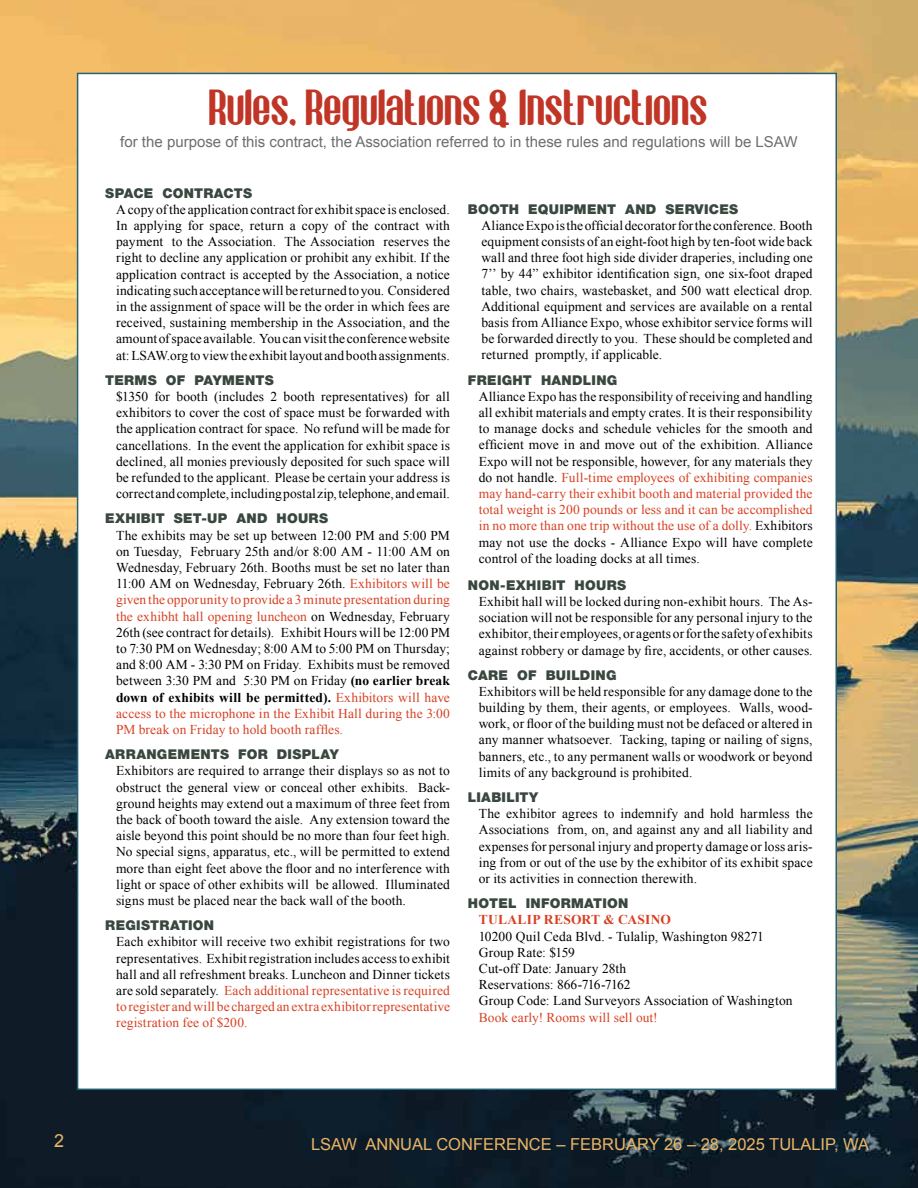
<style>
.page{position:relative;width:918px;height:1188px;background:#fff}
.page>*{position:absolute;margin:0;border:0;box-sizing:border-box;transform-origin:0 0}
.t1{font:42px "V Evastagurly Display";color:#c13527}
.t2{font:18px "Arial";color:#e9b567}
.t3{font:16.5px "Arial";color:#e9b567}
.t4{font:15px "Arial";color:#6d6e71}
.t5{font:13.5px/16.2px "Times New Roman";letter-spacing:.01em;color:#000;text-align:justify}
.t6{font:900 13.5px "Helvetica Neue LT Pro";letter-spacing:.02em;color:#39473f}
.t7{font:13.5px "Times New Roman";letter-spacing:.005em;color:#d64123}
.t8{font:700 13.5px "Times New Roman";letter-spacing:.015em;color:#d64123}
.s1{color:#d64123}
.s2{font-weight:700}
</style>
<div class="page">
<img style="left:0;top:0;width:918px;height:1188px">
<div style="left:77px;top:73px;width:760px;height:1017px;background:#fff;border:2px solid #256174"></div>
<h1 class="t1" style="left:209px;top:90px;width:501px">Rules, Regulations &amp; Instructions</h1>
<p class="t4" style="left:120px;top:132px;width:679px">for the purpose of this contract, the Association referred to in these rules and regulations will be LSAW</p>
<p class="t6" style="left:105px;top:185px;width:148px">SPACE CONTRACTS</p>
<p class="t5" style="left:116px;top:201px;width:335px">A copy of the application contract for exhibit space is enclosed.<br>In applying for space, return a copy of the contract with payment to the Association. The Association reserves the right to decline any application or prohibit any exhibit. If the application contract is accepted by the Association, a notice indicating such acceptance will be returned to you. Considered in the assignment of space will be the order in which fees are received, sustaining membership in the Association, and the amount of space available. You can visit the conference website at: LSAW.org to view the exhibit layout and booth assignments.</p>
<p class="t6" style="left:105px;top:372px;width:170px">TERMS OF PAYMENTS</p>
<p class="t5" style="left:116px;top:388px;width:335px">$1350 for booth (includes 2 booth representatives) for all exhibitors to cover the cost of space must be forwarded with the application contract for space. No refund will be made for cancellations. In the event the application for exhibit space is declined, all monies previously deposited for such space will be refunded to the applicant. Please be certain your address is correct and complete, including postal zip, telephone, and email.</p>
<p class="t6" style="left:105px;top:511px;width:224px">EXHIBIT SET-UP AND HOURS</p>
<p class="t5" style="left:116px;top:527px;width:335px">The exhibits may be set up between 12:00 PM and 5:00 PM on Tuesday, February 25th and/or 8:00 AM - 11:00 AM on Wednesday, February 26th. Booths must be set no later than 11:00 AM on Wednesday, February 26th. <span class="s1">Exhibitors will be given the opporunity to provide a 3 minute presentation during the exhibht hall opening luncheon</span> on Wednesday, February 26th (see contract for details). Exhibit Hours will be 12:00 PM to 7:30 PM on Wednesday; 8:00 AM to 5:00 PM on Thursday; and 8:00 AM - 3:30 PM on Friday. Exhibits must be removed between 3:30 PM and 5:30 PM on Friday <span class="s2">(no earlier break down of exhibits will be permitted).</span> <span class="s1">Exhibitors will have access to the microphone in the Exhibit Hall during the 3:00<br>PM break on Friday to hold booth raffles.</span></p>
<p class="t6" style="left:105px;top:746px;width:235px">ARRANGEMENTS FOR DISPLAY</p>
<p class="t5" style="left:116px;top:763px;width:335px">Exhibitors are required to arrange their displays so as not to obstruct the general view or conceal other exhibits. Back&shy;ground heights may extend out a maximum of three feet from the back of booth toward the aisle. Any extension toward the aisle beyond this point should be no more than four feet high.<br>No special signs, apparatus, etc., will be permitted to extend more than eight feet above the floor and no interference with light or space of other exhibits will be allowed. Illuminated signs must be placed near the back wall of the booth.</p>
<p class="t6" style="left:105px;top:917px;width:110px">REGISTRATION</p>
<p class="t5" style="left:116px;top:934px;width:335px">Each exhibitor will receive two exhibit registrations for two representatives. Exhibit registration includes access to exhibit hall and all refreshment breaks. Luncheon and Dinner tickets are sold separately. <span class="s1">Each additional representative is required to register and will be charged an extra exhibitor representative registration fee of $200.</span></p>
<p class="t6" style="left:468px;top:201px;width:272px">BOOTH EQUIPMENT AND SERVICES</p>
<p class="t5" style="left:481px;top:217px;width:333px">Aliance Expo is the official decorator for the conference. Booth equipment consists of an eight-foot high by ten-foot wide back wall and three foot high side divider draperies, including one 7’’ by 44” exhibitor identification sign, one six-foot draped table, two chairs, wastebasket, and 500 watt electical drop.<br>Additional equipment and services are available on a rental basis from Alliance Expo, whose exhibitor service forms will be forwarded directly to you. These should be completed and returned promptly, if applicable.</p>
<p class="t6" style="left:468px;top:372px;width:151px">FREIGHT HANDLING</p>
<p class="t5" style="left:479px;top:388px;width:335px">Alliance Expo has the responsibility of receiving and handling all exhibit materials and empty crates. It is their responsibility to manage docks and schedule vehicles for the smooth and efficient move in and move out of the exhibition. Alliance Expo will not be responsible, however, for any materials they do not handle. <span class="s1">Full-time employees of exhibiting companies may hand-carry their exhibit booth and material provided the total weight is 200 pounds or less and it can be accomplished in no more than one trip without the use of a dolly.</span> Exhibitors may not use the docks - Alliance Expo will have complete control of the loading docks at all times.</p>
<p class="t6" style="left:468px;top:577px;width:160px">NON-EXHIBIT HOURS</p>
<p class="t5" style="left:479px;top:593px;width:335px">Exhibit hall will be locked during non-exhibit hours. The As&shy;sociation will not be responsible for any personal injury to the exhibitor, their employees, or agents or for the safety of exhibits against robbery or damage by fire, accidents, or other causes.</p>
<p class="t6" style="left:468px;top:667px;width:150px">CARE OF BUILDING</p>
<p class="t5" style="left:479px;top:683px;width:335px">Exhibitors will be held responsible for any damage done to the building by them, their agents, or employees. Walls, wood&shy;work, or floor of the building must not be defaced or altered in any manner whatsoever. Tacking, taping or nailing of signs, banners, etc., to any permanent walls or woodwork or beyond limits of any background is prohibited.</p>
<p class="t6" style="left:468px;top:789px;width:72px">LIABILITY</p>
<p class="t5" style="left:479px;top:805px;width:335px">The exhibitor agrees to indemnify and hold harmless the Associations from, on, and against any and all liability and expenses for personal injury and property damage or loss aris&shy;ing from or out of the use by the exhibitor of its exhibit space or its activities in connection therewith.</p>
<p class="t6" style="left:468px;top:895px;width:162px">HOTEL INFORMATION</p>
<p class="t8" style="left:479px;top:910px;width:194px">TULALIP RESORT &amp; CASINO</p>
<p class="t5" style="left:479px;top:928px;width:315px;text-align:left">10200 Quil Ceda Blvd. - Tulalip, Washington 98271<br>Group Rate: $159<br>Cut-off Date: January 28th<br>Reservations: 866-716-7162<br>Group Code: Land Surveyors Association of Washington</p>
<p class="t7" style="left:479px;top:1008px;width:180px">Book early! Rooms will sell out!</p>
<h2 class="t2" style="left:54px;top:1129px;width:12px">2</h2>
<p class="t3" style="left:311px;top:1133px;width:560px">LSAW ANNUAL CONFERENCE – FEBRUARY 26 – 28, 2025 TULALIP, WA</p>
</div>
